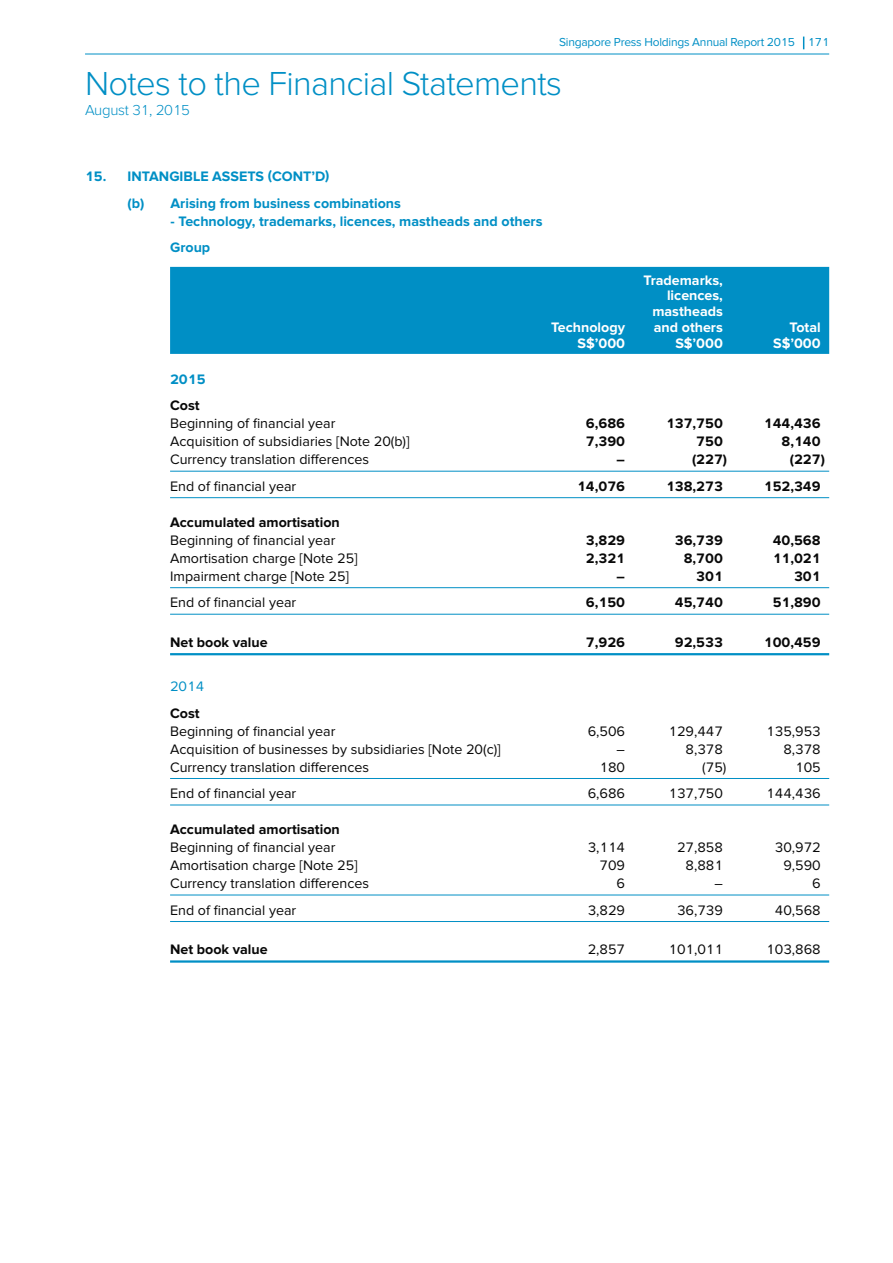
<style>
.page{position:relative;width:893px;height:1263px;background:#fff}
.page>*{position:absolute;margin:0;border:0;box-sizing:border-box;transform-origin:0 0}
.t1{font:300 34.5px "Proxima Nova";letter-spacing:-.02em;color:#008fc5}
.t2{font:300 15px "Proxima Nova";letter-spacing:-.02em;color:#008fc5}
.t3{font:14.25px/18px "Proxima Nova";color:#080808}
.t4{font:700 14.25px "Proxima Nova";color:#080808}
.t5{font:700 14.25px/26.5px "Proxima Nova";color:#008fc5}
.t6{font:700 14.25px/15.8px "Proxima Nova";color:#fff;text-align:right}
.t7{font:14.25px/26.5px "Proxima Nova";color:#008fc5}
.t8{font:12px "Proxima Nova";letter-spacing:-.02em;color:#008fc5}
.s1{color:#080808}
.s2{font-weight:700}
.s3{font-weight:700;color:#080808}
</style>
<div class="page">
<hr style="left:85px;top:54px;width:744px;height:1px;background:#008fc5">
<svg style="left:803px;top:37px;width:1px;height:12px"></svg>
<hr style="left:170px;top:471px;width:659px;height:1px;background:#008fc5">
<hr style="left:170px;top:497px;width:659px;height:1px;background:#008fc5">
<hr style="left:170px;top:587px;width:659px;height:1px;background:#008fc5">
<hr style="left:170px;top:614px;width:659px;height:1px;background:#008fc5">
<hr style="left:170px;top:653px;width:659px;height:2px;background:#008fc5">
<hr style="left:170px;top:778px;width:659px;height:1px;background:#008fc5">
<hr style="left:170px;top:805px;width:659px;height:1px;background:#008fc5">
<hr style="left:170px;top:895px;width:659px;height:1px;background:#008fc5">
<hr style="left:170px;top:921px;width:659px;height:1px;background:#008fc5">
<hr style="left:170px;top:960px;width:659px;height:3px;background:#008fc5">
<div style="left:170px;top:267px;width:659px;height:87px;background:#008fc5"></div>
<p class="t8" style="left:559px;top:36px;width:271px">Singapore Press Holdings Annual Report 2015 171</p>
<p class="t1" style="left:85px;top:68px;width:478px">Notes to the Financial Statements</p>
<p class="t2" style="left:85px;top:103px;width:107px">August 31, 2015</p>
<p class="t5" style="left:128px;top:164px;width:275px;text-indent:-43px">15. INTANGIBLE ASSETS (CONT’D)<br>(b) Arising from business combinations</p>
<p class="t5" style="left:170px;top:208px;width:374px">- Technology, trademarks, licences, mastheads and others<br>Group</p>
<p class="t6" style="left:551px;top:320px;width:76px">Technology<br>S$’000</p>
<p class="t6" style="left:643px;top:272px;width:81px">Trademarks, licences, mastheads and others<br>S$’000</p>
<p class="t6" style="left:773px;top:320px;width:49px">Total<br>S$’000</p>
<p class="t5" style="left:170px;top:366px;width:37px">2015<br><span class="s1">Cost</span></p>
<p class="t3" style="left:170px;top:415px;width:167px">Beginning of financial year</p>
<p class="t4" style="left:586px;top:417px;width:41px">6,686</p>
<p class="t4" style="left:666px;top:417px;width:58px">137,750</p>
<p class="t4" style="left:764px;top:417px;width:58px">144,436</p>
<p class="t3" style="left:170px;top:433px;width:241px">Acquisition of subsidiaries [Note 20(b)]</p>
<p class="t4" style="left:586px;top:435px;width:41px">7,390</p>
<p class="t4" style="left:696px;top:435px;width:28px">750</p>
<p class="t4" style="left:781px;top:435px;width:41px">8,140</p>
<p class="t3" style="left:170px;top:451px;width:201px">Currency translation differences</p>
<p class="t4" style="left:617px;top:453px;width:10px">–</p>
<p class="t4" style="left:692px;top:453px;width:37px">(227)</p>
<p class="t4" style="left:790px;top:453px;width:37px">(227)</p>
<p class="t3" style="left:170px;top:478px;width:128px">End of financial year</p>
<p class="t4" style="left:577px;top:480px;width:50px">14,076</p>
<p class="t4" style="left:666px;top:480px;width:58px">138,273</p>
<p class="t4" style="left:764px;top:480px;width:58px">152,349</p>
<p class="t3" style="left:170px;top:514px;width:171px"><span class="s2">Accumulated amortisation<br></span>Beginning of financial year</p>
<p class="t4" style="left:586px;top:534px;width:41px">3,829</p>
<p class="t4" style="left:675px;top:534px;width:50px">36,739</p>
<p class="t4" style="left:773px;top:534px;width:50px">40,568</p>
<p class="t3" style="left:170px;top:550px;width:189px">Amortisation charge [Note 25]</p>
<p class="t4" style="left:586px;top:552px;width:41px">2,321</p>
<p class="t4" style="left:684px;top:552px;width:41px">8,700</p>
<p class="t4" style="left:773px;top:552px;width:50px">11,021</p>
<p class="t3" style="left:170px;top:568px;width:180px">Impairment charge [Note 25]</p>
<p class="t4" style="left:617px;top:570px;width:10px">–</p>
<p class="t4" style="left:696px;top:570px;width:28px">301</p>
<p class="t4" style="left:794px;top:570px;width:28px">301</p>
<p class="t3" style="left:170px;top:594px;width:128px">End of financial year</p>
<p class="t4" style="left:586px;top:596px;width:41px">6,150</p>
<p class="t4" style="left:675px;top:596px;width:50px">45,740</p>
<p class="t4" style="left:773px;top:596px;width:50px">51,890</p>
<p class="t4" style="left:170px;top:635px;width:99px">Net book value</p>
<p class="t4" style="left:586px;top:635px;width:41px">7,926</p>
<p class="t4" style="left:675px;top:635px;width:50px">92,533</p>
<p class="t4" style="left:764px;top:635px;width:58px">100,459</p>
<p class="t7" style="left:170px;top:674px;width:36px">2014<br><span class="s3">Cost</span></p>
<p class="t3" style="left:170px;top:722px;width:167px">Beginning of financial year</p>
<p class="t3" style="left:588px;top:722px;width:39px">6,506</p>
<p class="t3" style="left:668px;top:722px;width:56px">129,447</p>
<p class="t3" style="left:766px;top:722px;width:56px">135,953</p>
<p class="t3" style="left:170px;top:740px;width:332px">Acquisition of businesses by subsidiaries [Note 20(c)]</p>
<p class="t3" style="left:617px;top:740px;width:10px">–</p>
<p class="t3" style="left:685px;top:740px;width:39px">8,378</p>
<p class="t3" style="left:783px;top:740px;width:39px">8,378</p>
<p class="t3" style="left:170px;top:758px;width:201px">Currency translation differences</p>
<p class="t3" style="left:599px;top:758px;width:27px">180</p>
<p class="t3" style="left:702px;top:758px;width:26px">(75)</p>
<p class="t3" style="left:795px;top:758px;width:27px">105</p>
<p class="t3" style="left:170px;top:785px;width:128px">End of financial year</p>
<p class="t3" style="left:588px;top:785px;width:39px">6,686</p>
<p class="t3" style="left:668px;top:785px;width:56px">137,750</p>
<p class="t3" style="left:766px;top:785px;width:56px">144,436</p>
<p class="t3" style="left:170px;top:821px;width:171px"><span class="s2">Accumulated amortisation<br></span>Beginning of financial year</p>
<p class="t3" style="left:588px;top:839px;width:39px">3,114</p>
<p class="t3" style="left:677px;top:839px;width:47px">27,858</p>
<p class="t3" style="left:775px;top:839px;width:47px">30,972</p>
<p class="t3" style="left:170px;top:857px;width:189px">Amortisation charge [Note 25]</p>
<p class="t3" style="left:599px;top:857px;width:27px">709</p>
<p class="t3" style="left:685px;top:857px;width:39px">8,881</p>
<p class="t3" style="left:783px;top:857px;width:39px">9,590</p>
<p class="t3" style="left:170px;top:875px;width:201px">Currency translation differences</p>
<p class="t3" style="left:617px;top:875px;width:10px">6</p>
<p class="t3" style="left:714px;top:875px;width:10px">–</p>
<p class="t3" style="left:812px;top:875px;width:10px">6</p>
<p class="t3" style="left:170px;top:901px;width:128px">End of financial year</p>
<p class="t3" style="left:588px;top:901px;width:39px">3,829</p>
<p class="t3" style="left:677px;top:901px;width:47px">36,739</p>
<p class="t3" style="left:775px;top:901px;width:47px">40,568</p>
<p class="t4" style="left:170px;top:943px;width:99px">Net book value</p>
<p class="t3" style="left:588px;top:941px;width:39px">2,857</p>
<p class="t3" style="left:668px;top:941px;width:56px">101,011</p>
<p class="t3" style="left:766px;top:941px;width:56px">103,868</p>
</div>
